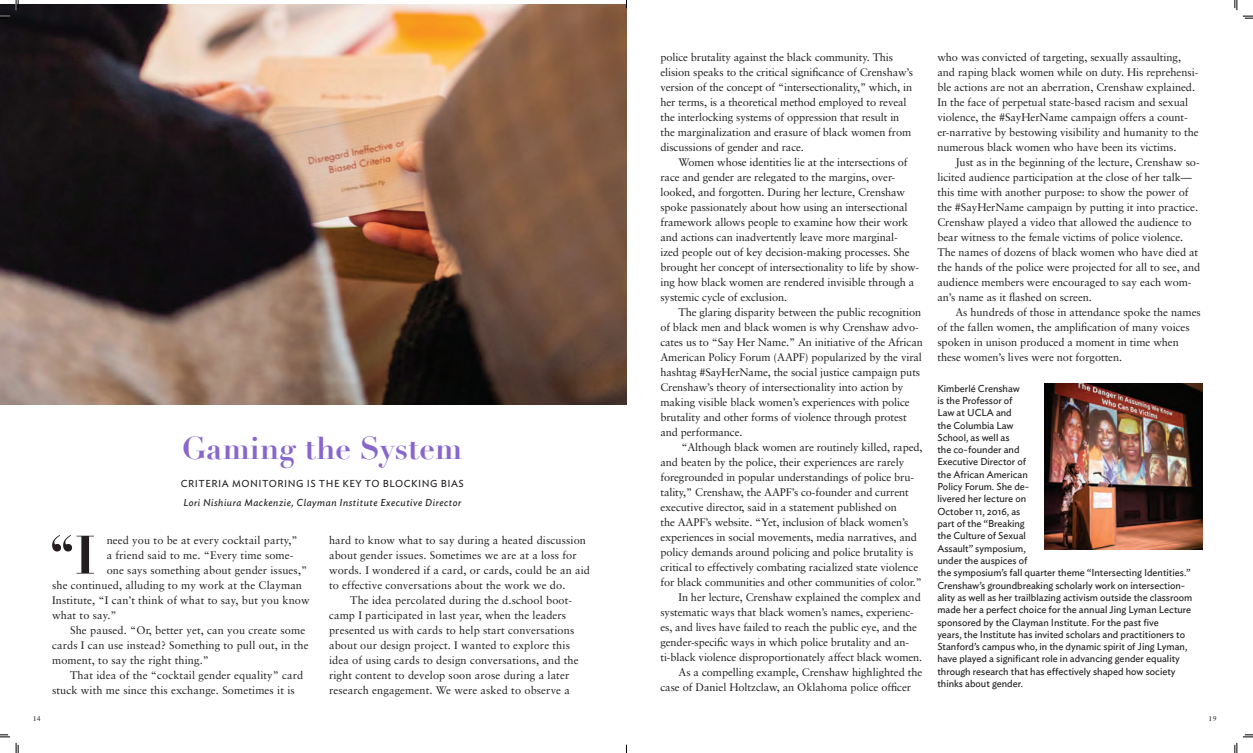
<style>
.page{position:relative;width:1253px;height:753px;background:#fff}
.page>*{position:absolute;margin:0;border:0;box-sizing:border-box;transform-origin:0 0}
.t1{font:700 53.1px "Didot";color:#231f20}
.t2{font:700 31px "Didot";color:#86c}
.t3{font:11px/15px "Sabon";letter-spacing:-.01em;color:#231f20}
.t4{font:11px "Sabon";letter-spacing:.01em;color:#231f20}
.t5{font:10px/12.3px "Ideal Sans";color:#231f20}
.t6{font:italic 10px "Ideal Sans";letter-spacing:.05em;color:#231f20}
.t7{font:10px "Ideal Sans";letter-spacing:.05em;color:#231f20}
.t8{font:7px "Sabon";color:#231f20}
</style>
<div class="page">
<img style="left:0;top:5px;width:626px;height:400px">
<img style="left:1044px;top:383px;width:157px;height:166px">
<svg style="left:0;top:734px;width:19px;height:18px"></svg>
<svg style="left:0;top:0;width:19px;height:19px"></svg>
<svg style="left:1234px;top:734px;width:18px;height:18px"></svg>
<svg style="left:626px;top:0;width:1px;height:17px"></svg>
<svg style="left:1234px;top:0;width:18px;height:19px"></svg>
<p class="t8" style="left:33px;top:713px;width:10px">14</p>
<h2 class="t2" style="left:182px;top:428px;width:282px">Gaming the System</h2>
<p class="t7" style="left:181px;top:475px;width:284px">CRITERIA MONITORING IS THE KEY TO BLOCKING BIAS</p>
<p class="t6" style="left:183px;top:494px;width:279px">Lori Nishiura Mackenzie, Clayman Institute Executive Director</p>
<p class="t4" style="left:329px;top:533px;width:258px">hard to know what to say during a heated discussion</p>
<p class="t4" style="left:329px;top:548px;width:249px">about gender issues. Sometimes we are at a loss for</p>
<p class="t4" style="left:329px;top:563px;width:262px">words. I wondered if a card, or cards, could be an aid</p>
<p class="t4" style="left:329px;top:578px;width:238px">to effective conversations about the work we do.</p>
<p class="t4" style="left:350px;top:593px;width:223px">The idea percolated during the d.school boot-</p>
<p class="t4" style="left:329px;top:608px;width:239px">camp I participated in last year, when the leaders</p>
<p class="t4" style="left:329px;top:623px;width:247px">presented us with cards to help start conversations</p>
<p class="t4" style="left:329px;top:638px;width:242px">about our design project. I wanted to explore this</p>
<p class="t4" style="left:329px;top:653px;width:251px">idea of using cards to design conversations, and the</p>
<p class="t4" style="left:329px;top:668px;width:242px">right content to develop soon arose during a later</p>
<p class="t4" style="left:329px;top:683px;width:242px">research engagement. We were asked to observe a</p>
<h1 class="t1" style="left:50px;top:521px;width:48px">“I</h1>
<p class="t4" style="left:107px;top:533px;width:192px">need you to be at every cocktail party,”</p>
<p class="t4" style="left:107px;top:548px;width:188px">a friend said to me. “Every time some-</p>
<p class="t4" style="left:107px;top:563px;width:202px">one says something about gender issues,”</p>
<p class="t4" style="left:52px;top:578px;width:251px">she continued, alluding to my work at the Clayman</p>
<p class="t4" style="left:52px;top:593px;width:259px">Institute, “I can’t think of what to say, but you know</p>
<p class="t4" style="left:52px;top:608px;width:66px">what to say.”</p>
<p class="t4" style="left:70px;top:623px;width:236px">She paused. “Or, better yet, can you create some</p>
<p class="t4" style="left:52px;top:638px;width:258px">cards I can use instead? Something to pull out, in the</p>
<p class="t4" style="left:52px;top:653px;width:158px">moment, to say the right thing.”</p>
<p class="t4" style="left:70px;top:668px;width:235px">That idea of the “cocktail gender equality” card</p>
<p class="t4" style="left:52px;top:683px;width:244px">stuck with me since this exchange. Sometimes it is</p>
<p class="t3" style="left:660px;top:49px;width:254px">police brutality against the black community. This elision speaks to the critical significance of Crenshaw’s version of the concept of “intersectionality,” which, in her terms, is a theoretical method employed to reveal the interlocking systems of oppression that result in the marginalization and erasure of black women from discussions of gender and race.</p>
<p class="t3" style="left:660px;top:154px;width:260px;text-indent:18px">Women whose identities lie at the intersections of race and gender are relegated to the margins, over&shy;looked, and forgotten. During her lecture, Crenshaw spoke passionately about how using an intersectional framework allows people to examine how their work and actions can inadvertently leave more marginal&shy;ized people out of key decision-making processes. She brought her concept of intersectionality to life by show&shy;ing how black women are rendered invisible through a systemic cycle of exclusion.</p>
<p class="t3" style="left:660px;top:304px;width:264px;text-indent:18px">The glaring disparity between the public recognition of black men and black women is why Crenshaw advo&shy;cates us to “Say Her Name.” An initiative of the African American Policy Forum (AAPF) popularized by the viral hashtag #SayHerName, the social justice campaign puts Crenshaw’s theory of intersectionality into action by making visible black women’s experiences with police brutality and other forms of violence through protest and performance.</p>
<p class="t3" style="left:681px;top:439px;width:242px">“Although black women are routinely killed, raped,</p>
<p class="t3" style="left:660px;top:454px;width:245px">and beaten by the police, their experiences are rarely</p>
<p class="t3" style="left:660px;top:469px;width:255px">foregrounded in popular understandings of police bru-</p>
<p class="t3" style="left:660px;top:484px;width:250px">tality,” Crenshaw, the AAPF’s co-founder and current</p>
<p class="t3" style="left:660px;top:499px;width:238px">executive director, said in a statement published on</p>
<p class="t3" style="left:660px;top:514px;width:249px">the AAPF’s website. “Yet, inclusion of black women’s</p>
<p class="t3" style="left:660px;top:529px;width:258px">experiences in social movements, media narratives, and</p>
<p class="t3" style="left:660px;top:544px;width:254px">policy demands around policing and police brutality is</p>
<p class="t3" style="left:660px;top:559px;width:259px">critical to effectively combating racialized state violence</p>
<p class="t3" style="left:660px;top:574px;width:263px">for black communities and other communities of color.”</p>
<p class="t3" style="left:678px;top:589px;width:244px">In her lecture, Crenshaw explained the complex and</p>
<p class="t3" style="left:660px;top:604px;width:255px">systematic ways that black women’s names, experienc-</p>
<p class="t3" style="left:660px;top:619px;width:258px">es, and lives have failed to reach the public eye, and the</p>
<p class="t3" style="left:660px;top:634px;width:250px">gender-specific ways in which police brutality and an-</p>
<p class="t3" style="left:660px;top:649px;width:263px">ti-black violence disproportionately affect black women.</p>
<p class="t3" style="left:678px;top:664px;width:245px">As a compelling example, Crenshaw highlighted the</p>
<p class="t3" style="left:660px;top:679px;width:252px">case of Daniel Holtzclaw, an Oklahoma police officer</p>
<p class="t3" style="left:937px;top:49px;width:263px">who was convicted of targeting, sexually assaulting, and raping black women while on duty. His reprehensi&shy;ble actions are not an aberration, Crenshaw explained.<br>In the face of perpetual state-based racism and sexual violence, the #SayHerName campaign offers a count&shy;er-narrative by bestowing visibility and humanity to the numerous black women who have been its victims.</p>
<p class="t3" style="left:937px;top:154px;width:264px;text-indent:18px">Just as in the beginning of the lecture, Crenshaw so&shy;licited audience participation at the close of her talk— this time with another purpose: to show the power of the #SayHerName campaign by putting it into practice.<br>Crenshaw played a video that allowed the audience to bear witness to the female victims of police violence.<br>The names of dozens of black women who have died at the hands of the police were projected for all to see, and audience members were encouraged to say each wom&shy;an’s name as it flashed on screen.</p>
<p class="t3" style="left:937px;top:304px;width:265px;text-indent:18px">As hundreds of those in attendance spoke the names of the fallen women, the amplification of many voices spoken in unison produced a moment in time when these women’s lives were not forgotten.</p>
<p class="t5" style="left:937px;top:381px;width:256px">Kimberlé Crenshaw<br>is the Professor of<br>Law at UCLA and<br>the Columbia Law<br>School, as well as<br>the co-founder and<br>Executive Director of<br>the African American<br>Policy Forum. She de-<br>livered her lecture on<br>October 11, 2016, as<br>part of the “Breaking<br>the Culture of Sexual<br>Assault” symposium,<br>under the auspices of<br>the symposium’s fall quarter theme “Intersecting Identities.” Crenshaw’s groundbreaking scholarly work on intersection&shy;ality as well as her trailblazing activism outside the classroom made her a perfect choice for the annual Jing Lyman Lecture sponsored by the Clayman Institute. For the past five<br>years, the Institute has invited scholars and practitioners to Stanford’s campus who, in the dynamic spirit of Jing Lyman, have played a significant role in advancing gender equality through research that has effectively shaped how society thinks about gender.</p>
<p class="t8" style="left:1208px;top:713px;width:10px">19</p>
</div>
